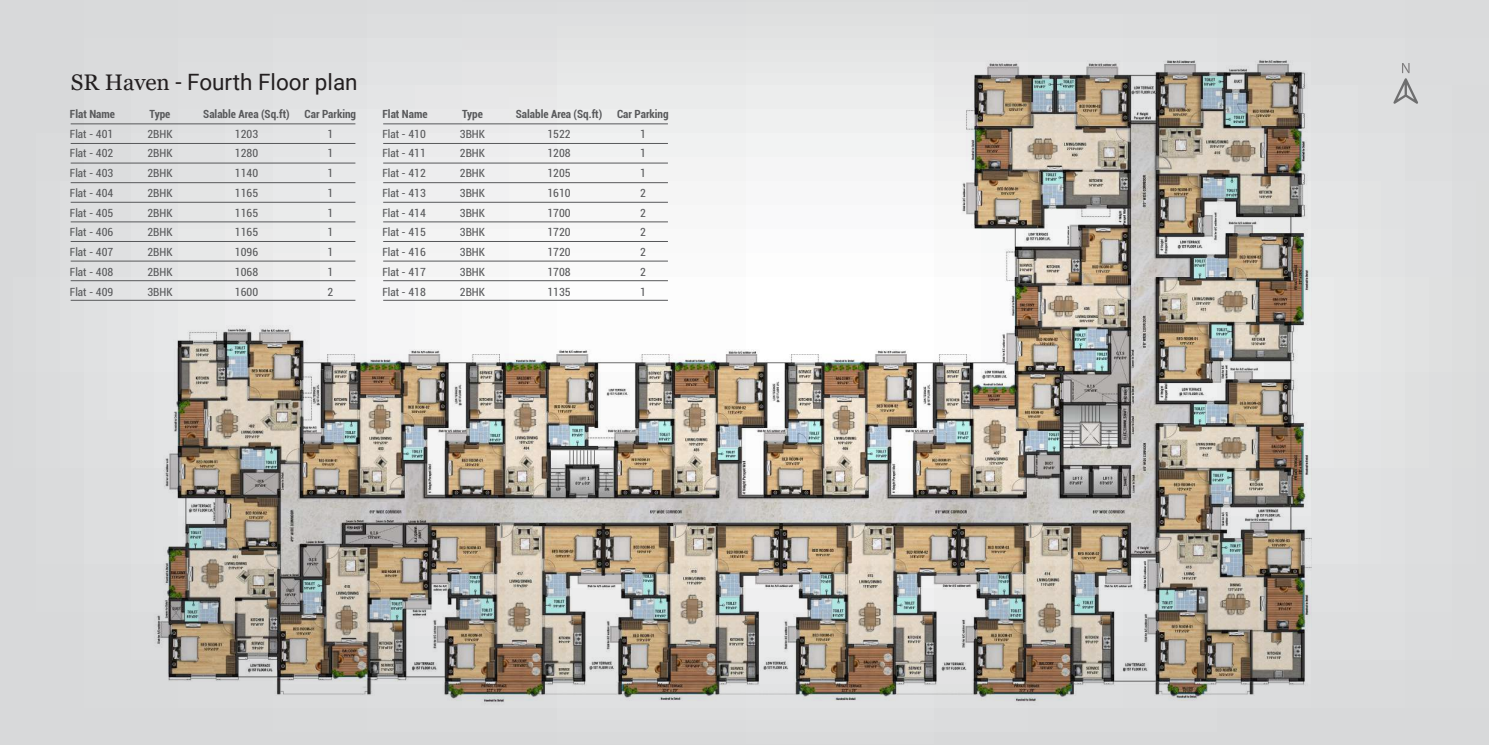
<style>
.page{position:relative;width:1489px;height:745px;background:#fff}
.page>*{position:absolute;margin:0;border:0;box-sizing:border-box;transform-origin:0 0}
.t1{font:22.5px "Roboto";color:#231f20}
.t2{font:condensed 11.25px "Roboto";color:#58595b}
.t3{font:700 condensed 11.25px "Roboto";color:#58595b}
.s1{font-family:"Georgia"}
</style>
<div class="page">
<div style="left:0;top:0;width:1488px;height:744px;background:#dcddde"></div>
<svg style="left:1393px;top:63px;width:24px;height:41px"></svg>
<img style="left:149px;top:60px;width:1162px;height:642px">
<hr style="left:71px;top:124px;width:284px;height:1px;background:#58595b">
<hr style="left:71px;top:143px;width:284px;height:1px;background:#58595b">
<hr style="left:71px;top:163px;width:284px;height:1px;background:#58595b">
<hr style="left:71px;top:182px;width:284px;height:1px;background:#58595b">
<hr style="left:71px;top:202px;width:284px;height:1px;background:#58595b">
<hr style="left:71px;top:221px;width:284px;height:1px;background:#58595b">
<hr style="left:71px;top:241px;width:284px;height:1px;background:#58595b">
<hr style="left:71px;top:261px;width:284px;height:1px;background:#58595b">
<hr style="left:71px;top:280px;width:284px;height:1px;background:#58595b">
<hr style="left:71px;top:300px;width:284px;height:1px;background:#58595b">
<hr style="left:383px;top:124px;width:285px;height:1px;background:#58595b">
<hr style="left:383px;top:143px;width:285px;height:1px;background:#58595b">
<hr style="left:383px;top:163px;width:285px;height:1px;background:#58595b">
<hr style="left:383px;top:182px;width:285px;height:1px;background:#58595b">
<hr style="left:383px;top:202px;width:285px;height:1px;background:#58595b">
<hr style="left:383px;top:221px;width:285px;height:1px;background:#58595b">
<hr style="left:383px;top:241px;width:285px;height:1px;background:#58595b">
<hr style="left:383px;top:261px;width:285px;height:1px;background:#58595b">
<hr style="left:383px;top:280px;width:285px;height:1px;background:#58595b">
<hr style="left:383px;top:300px;width:285px;height:1px;background:#58595b">
<h1 class="t1" style="left:71px;top:66px;width:288px"><span class="s1">SR Haven</span> - Fourth Floor plan</h1>
<p class="t3" style="left:70px;top:106px;width:47px">Flat Name</p>
<p class="t3" style="left:149px;top:106px;width:22px">Type</p>
<p class="t3" style="left:203px;top:106px;width:88px">Salable Area (Sq.ft)</p>
<p class="t3" style="left:304px;top:106px;width:53px">Car Parking</p>
<p class="t2" style="left:70px;top:126px;width:45px">Flat - 401</p>
<p class="t2" style="left:147px;top:126px;width:27px">2BHK</p>
<p class="t2" style="left:235px;top:126px;width:25px">1203</p>
<p class="t2" style="left:327px;top:126px;width:7px">1</p>
<p class="t2" style="left:70px;top:145px;width:45px">Flat - 402</p>
<p class="t2" style="left:147px;top:145px;width:27px">2BHK</p>
<p class="t2" style="left:235px;top:145px;width:25px">1280</p>
<p class="t2" style="left:327px;top:145px;width:7px">1</p>
<p class="t2" style="left:70px;top:165px;width:45px">Flat - 403</p>
<p class="t2" style="left:147px;top:165px;width:27px">2BHK</p>
<p class="t2" style="left:235px;top:165px;width:25px">1140</p>
<p class="t2" style="left:327px;top:165px;width:7px">1</p>
<p class="t2" style="left:70px;top:185px;width:45px">Flat - 404</p>
<p class="t2" style="left:147px;top:185px;width:27px">2BHK</p>
<p class="t2" style="left:235px;top:185px;width:25px">1165</p>
<p class="t2" style="left:327px;top:185px;width:7px">1</p>
<p class="t2" style="left:70px;top:205px;width:45px">Flat - 405</p>
<p class="t2" style="left:147px;top:205px;width:27px">2BHK</p>
<p class="t2" style="left:235px;top:205px;width:25px">1165</p>
<p class="t2" style="left:327px;top:205px;width:7px">1</p>
<p class="t2" style="left:70px;top:224px;width:45px">Flat - 406</p>
<p class="t2" style="left:147px;top:224px;width:27px">2BHK</p>
<p class="t2" style="left:235px;top:224px;width:25px">1165</p>
<p class="t2" style="left:327px;top:224px;width:7px">1</p>
<p class="t2" style="left:70px;top:244px;width:45px">Flat - 407</p>
<p class="t2" style="left:147px;top:244px;width:27px">2BHK</p>
<p class="t2" style="left:235px;top:244px;width:25px">1096</p>
<p class="t2" style="left:327px;top:244px;width:7px">1</p>
<p class="t2" style="left:70px;top:264px;width:45px">Flat - 408</p>
<p class="t2" style="left:147px;top:264px;width:27px">2BHK</p>
<p class="t2" style="left:235px;top:264px;width:25px">1068</p>
<p class="t2" style="left:327px;top:264px;width:7px">1</p>
<p class="t2" style="left:70px;top:284px;width:45px">Flat - 409</p>
<p class="t2" style="left:147px;top:284px;width:27px">3BHK</p>
<p class="t2" style="left:235px;top:284px;width:25px">1600</p>
<p class="t2" style="left:327px;top:284px;width:7px">2</p>
<p class="t3" style="left:382px;top:106px;width:47px">Flat Name</p>
<p class="t3" style="left:462px;top:106px;width:22px">Type</p>
<p class="t3" style="left:516px;top:106px;width:88px">Salable Area (Sq.ft)</p>
<p class="t3" style="left:617px;top:106px;width:53px">Car Parking</p>
<p class="t2" style="left:382px;top:126px;width:45px">Flat - 410</p>
<p class="t2" style="left:460px;top:126px;width:27px">3BHK</p>
<p class="t2" style="left:547px;top:126px;width:25px">1522</p>
<p class="t2" style="left:640px;top:126px;width:7px">1</p>
<p class="t2" style="left:382px;top:145px;width:45px">Flat - 411</p>
<p class="t2" style="left:460px;top:145px;width:27px">2BHK</p>
<p class="t2" style="left:547px;top:145px;width:25px">1208</p>
<p class="t2" style="left:640px;top:145px;width:7px">1</p>
<p class="t2" style="left:382px;top:165px;width:45px">Flat - 412</p>
<p class="t2" style="left:460px;top:165px;width:27px">2BHK</p>
<p class="t2" style="left:547px;top:165px;width:25px">1205</p>
<p class="t2" style="left:640px;top:165px;width:7px">1</p>
<p class="t2" style="left:382px;top:185px;width:45px">Flat - 413</p>
<p class="t2" style="left:460px;top:185px;width:27px">3BHK</p>
<p class="t2" style="left:547px;top:185px;width:25px">1610</p>
<p class="t2" style="left:640px;top:185px;width:7px">2</p>
<p class="t2" style="left:382px;top:205px;width:45px">Flat - 414</p>
<p class="t2" style="left:460px;top:205px;width:27px">3BHK</p>
<p class="t2" style="left:547px;top:205px;width:25px">1700</p>
<p class="t2" style="left:640px;top:205px;width:7px">2</p>
<p class="t2" style="left:382px;top:224px;width:45px">Flat - 415</p>
<p class="t2" style="left:460px;top:224px;width:27px">3BHK</p>
<p class="t2" style="left:547px;top:224px;width:25px">1720</p>
<p class="t2" style="left:640px;top:224px;width:7px">2</p>
<p class="t2" style="left:382px;top:244px;width:45px">Flat - 416</p>
<p class="t2" style="left:460px;top:244px;width:27px">3BHK</p>
<p class="t2" style="left:547px;top:244px;width:25px">1720</p>
<p class="t2" style="left:640px;top:244px;width:7px">2</p>
<p class="t2" style="left:382px;top:264px;width:45px">Flat - 417</p>
<p class="t2" style="left:460px;top:264px;width:27px">3BHK</p>
<p class="t2" style="left:547px;top:264px;width:25px">1708</p>
<p class="t2" style="left:640px;top:264px;width:7px">2</p>
<p class="t2" style="left:382px;top:284px;width:45px">Flat - 418</p>
<p class="t2" style="left:460px;top:284px;width:27px">2BHK</p>
<p class="t2" style="left:547px;top:284px;width:25px">1135</p>
<p class="t2" style="left:640px;top:284px;width:7px">1</p>
</div>
